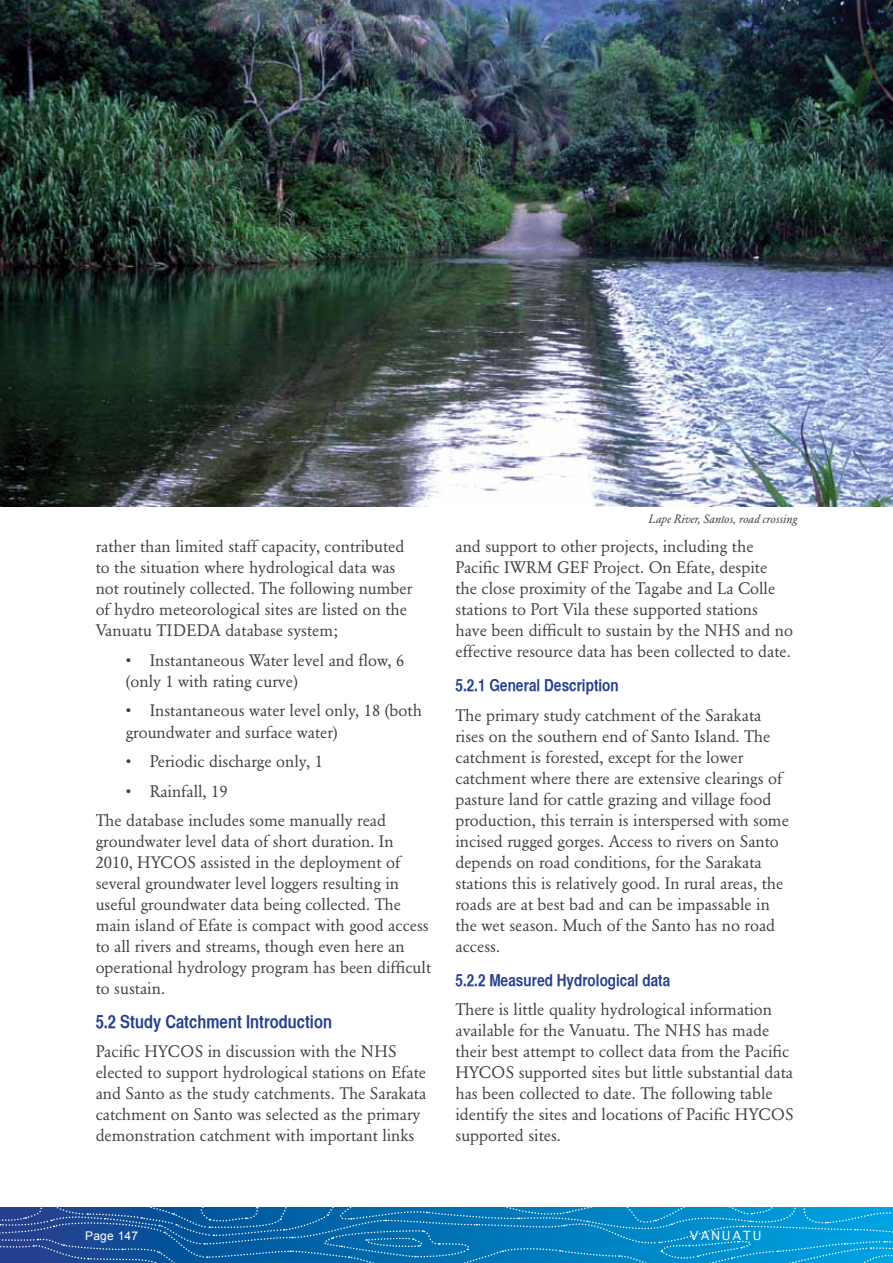
<style>
.page{position:relative;width:893px;height:1263px;background:#fff}
.page>*{position:absolute;margin:0;border:0;box-sizing:border-box;transform-origin:0 0}
.t1{font:18px "Helvetica CY Bold";color:#25408f}
.t2{font:16.5px/21px "Garamond BE";color:#414042}
.t3{font:16.5px "Helvetica CY Bold";color:#25408f}
.t4{font:italic 12px "Garamond BE";color:#414042}
.t5{font:12px "Arial";letter-spacing:.02em;color:#fff}
.t6{font:12px "Geneva";letter-spacing:.18em;color:#fff}
</style>
<div class="page">
<svg style="left:0;top:1207px;width:893px;height:56px;background:#0f77b8"></svg>
<img style="left:0;top:0;width:893px;height:506px">
<p class="t2" style="left:96px;top:536px;width:318px">rather than limited staff capacity, contributed to the situation where hydrological data was not routinely collected. The following number of hydro meteorological sites are listed on the Vanuatu TIDEDA database system;</p>
<p class="t2" style="left:126px;top:650px;width:280px">• Instantaneous Water level and flow, 6 (only 1 with rating curve)</p>
<p class="t2" style="left:126px;top:700px;width:298px">• Instantaneous water level only, 18 (both groundwater and surface water)</p>
<p class="t2" style="left:126px;top:751px;width:199px">• Periodic discharge only, 1</p>
<p class="t2" style="left:96px;top:776px;width:292px;line-height:29.5px;text-indent:30px">• Rainfall, 19<br>The database includes some manually read</p>
<p class="t2" style="left:96px;top:831px;width:337px">groundwater level data of short duration. In 2010, HYCOS assisted in the deployment of several groundwater level loggers resulting in useful groundwater data being collected. The main island of Efate is compact with good access to all rivers and streams, though even here an operational hydrology program has been difficult to sustain.</p>
<p class="t1" style="left:96px;top:1010px;width:238px">5.2 Study Catchment Introduction</p>
<p class="t2" style="left:96px;top:1041px;width:332px">Pacific HYCOS in discussion with the NHS elected to support hydrological stations on Efate and Santo as the study catchments. The Sarakata catchment on Santo was selected as the primary demonstration catchment with important links</p>
<p class="t4" style="left:649px;top:512px;width:150px">Lape River, Santos, road crossing</p>
<p class="t2" style="left:455px;top:536px;width:339px">and support to other projects, including the Pacific IWRM GEF Project. On Efate, despite<br>the close proximity of the Tagabe and La Colle stations to Port Vila these supported stations have been difficult to sustain by the NHS and no effective resource data has been collected to date.</p>
<p class="t3" style="left:455px;top:675px;width:165px">5.2.1 General Description</p>
<p class="t2" style="left:455px;top:705px;width:335px">The primary study catchment of the Sarakata rises on the southern end of Santo Island. The catchment is forested, except for the lower catchment where there are extensive clearings of pasture land for cattle grazing and village food production, this terrain is interspersed with some incised rugged gorges. Access to rivers on Santo depends on road conditions, for the Sarakata stations this is relatively good. In rural areas, the roads are at best bad and can be impassable in the wet season. Much of the Santo has no road access.</p>
<p class="t3" style="left:455px;top:970px;width:216px">5.2.2 Measured Hydrological data</p>
<p class="t2" style="left:455px;top:999px;width:340px">There is little quality hydrological information available for the Vanuatu. The NHS has made their best attempt to collect data from the Pacific HYCOS supported sites but little substantial data has been collected to date. The following table identify the sites and locations of Pacific HYCOS supported sites.</p>
<p class="t5" style="left:85px;top:1227px;width:55px">Page 147</p>
<p class="t6" style="left:690px;top:1225px;width:73px">VANUATU</p>
</div>
